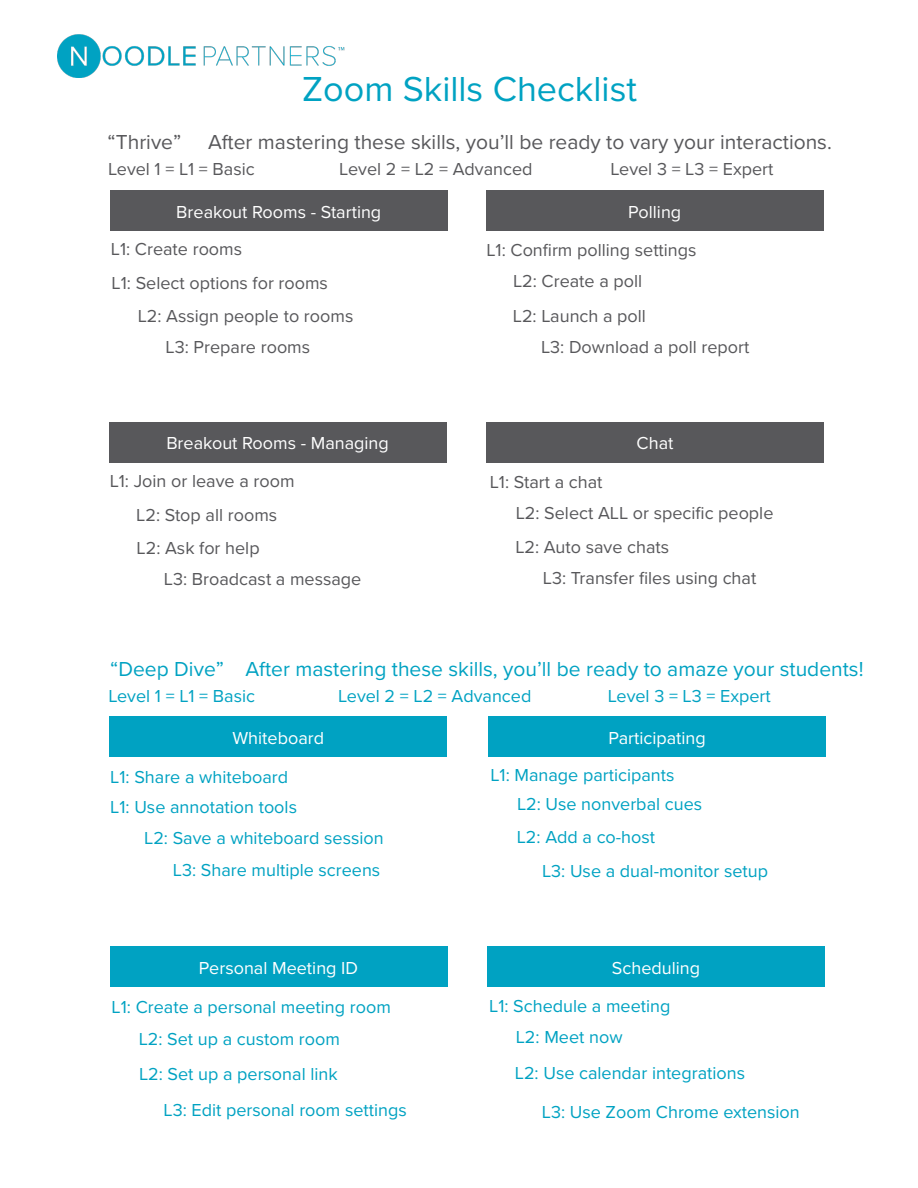
<style>
.page{position:relative;width:918px;height:1188px;background:#fff}
.page>*{position:absolute;margin:0;border:0;box-sizing:border-box;transform-origin:0 0}
.t1{font:36px "Proxima Nova";color:#00a2c2}
.t2{font:21px "Proxima Nova";color:#58585b}
.t3{font:21px "Proxima Nova";color:#00a2c2}
.t4{font:18px/32.8px "Proxima Nova";color:#00a2c2}
.t5{font:18px/34.3px "Proxima Nova";color:#58585b}
.t6{font:18px "Proxima Nova";color:#fff}
</style>
<div class="page">
<img style="left:57px;top:34px;width:288px;height:44px">
<div style="left:110px;top:191px;width:338px;height:40px;background:#58585b"></div>
<div style="left:486px;top:191px;width:338px;height:40px;background:#58585b"></div>
<div style="left:109px;top:422px;width:337px;height:41px;background:#58585b"></div>
<div style="left:486px;top:422px;width:338px;height:41px;background:#58585b"></div>
<div style="left:110px;top:717px;width:337px;height:40px;background:#00a2c2"></div>
<div style="left:488px;top:717px;width:338px;height:40px;background:#00a2c2"></div>
<div style="left:110px;top:947px;width:337px;height:40px;background:#00a2c2"></div>
<div style="left:487px;top:947px;width:338px;height:40px;background:#00a2c2"></div>
<h1 class="t1" style="left:302px;top:62px;width:336px">Zoom Skills Checklist</h1>
<p class="t2" style="left:108px;top:126px;width:75px">“Thrive”</p>
<p class="t2" style="left:208px;top:126px;width:625px">After mastering these skills, you’ll be ready to vary your interactions.</p>
<p class="t5" style="left:108px;top:151px;width:148px">Level 1 = L1 = Basic</p>
<p class="t5" style="left:339px;top:151px;width:195px">Level 2 = L2 = Advanced</p>
<p class="t5" style="left:610px;top:151px;width:165px">Level 3 = L3 = Expert</p>
<p class="t6" style="left:176px;top:199px;width:207px">Breakout Rooms - Starting</p>
<p class="t5" style="left:111px;top:231px;width:133px">L1: Create rooms</p>
<p class="t5" style="left:112px;top:265px;width:218px">L1: Select options for rooms</p>
<p class="t5" style="left:138px;top:298px;width:217px">L2: Assign people to rooms</p>
<p class="t5" style="left:166px;top:329px;width:146px">L3: Prepare rooms</p>
<p class="t6" style="left:166px;top:430px;width:224px">Breakout Rooms - Managing</p>
<p class="t5" style="left:110px;top:463px;width:186px">L1: Join or leave a room</p>
<p class="t5" style="left:136px;top:497px;width:143px">L2: Stop all rooms</p>
<p class="t5" style="left:137px;top:530px;width:125px">L2: Ask for help</p>
<p class="t5" style="left:164px;top:561px;width:199px">L3: Broadcast a message</p>
<p class="t6" style="left:628px;top:199px;width:55px">Polling</p>
<p class="t5" style="left:486px;top:232px;width:212px">L1: Confirm polling settings</p>
<p class="t5" style="left:513px;top:264px;width:135px">L2: Create a poll<br>L2: Launch a poll</p>
<p class="t5" style="left:541px;top:329px;width:210px">L3: Download a poll report</p>
<p class="t5" style="left:490px;top:464px;width:114px">L1: Start a chat</p>
<p class="t6" style="left:637px;top:430px;width:38px">Chat</p>
<p class="t5" style="left:515px;top:495px;width:260px">L2: Select ALL or specific people<br>L2: Auto save chats</p>
<p class="t5" style="left:543px;top:560px;width:215px">L3: Transfer files using chat</p>
<p class="t3" style="left:110px;top:653px;width:755px">“Deep Dive” After mastering these skills, you’ll be ready to amaze your students!</p>
<p class="t4" style="left:108px;top:679px;width:148px">Level 1 = L1 = Basic</p>
<p class="t4" style="left:338px;top:679px;width:195px">Level 2 = L2 = Advanced</p>
<p class="t4" style="left:608px;top:679px;width:165px">Level 3 = L3 = Expert</p>
<p class="t6" style="left:232px;top:725px;width:93px">Whiteboard</p>
<p class="t4" style="left:110px;top:760px;width:179px">L1: Share a whiteboard</p>
<p class="t4" style="left:110px;top:790px;width:188px">L1: Use annotation tools</p>
<p class="t4" style="left:144px;top:821px;width:241px">L2: Save a whiteboard session</p>
<p class="t4" style="left:173px;top:853px;width:209px">L3: Share multiple screens</p>
<p class="t6" style="left:199px;top:954px;width:161px">Personal Meeting ID</p>
<p class="t4" style="left:112px;top:990px;width:281px">L1: Create a personal meeting room</p>
<p class="t4" style="left:139px;top:1022px;width:203px">L2: Set up a custom room</p>
<p class="t4" style="left:139px;top:1056px;width:200px">L2: Set up a personal link</p>
<p class="t4" style="left:164px;top:1093px;width:245px">L3: Edit personal room settings</p>
<p class="t6" style="left:609px;top:725px;width:99px">Participating</p>
<p class="t4" style="left:490px;top:757px;width:186px">L1: Manage participants</p>
<p class="t4" style="left:517px;top:787px;width:187px">L2: Use nonverbal cues<br>L2: Add a co-host</p>
<p class="t4" style="left:542px;top:854px;width:228px">L3: Use a dual-monitor setup</p>
<p class="t6" style="left:612px;top:954px;width:90px">Scheduling</p>
<p class="t4" style="left:489px;top:989px;width:183px">L1: Schedule a meeting</p>
<p class="t4" style="left:515px;top:1019px;width:232px;line-height:35.7px">L2: Meet now<br>L2: Use calendar integrations</p>
<p class="t4" style="left:542px;top:1094px;width:259px">L3: Use Zoom Chrome extension</p>
</div>
